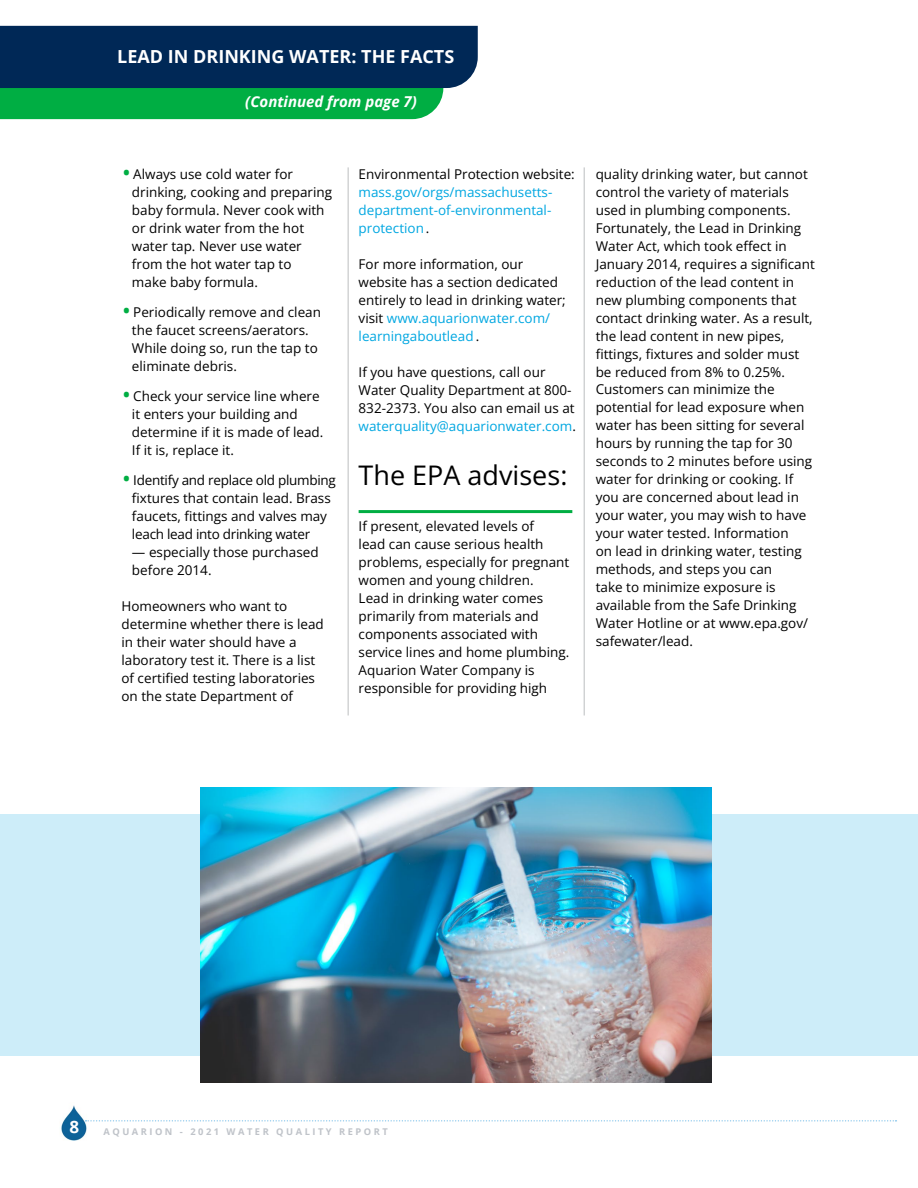
<style>
.page{position:relative;width:918px;height:1188px;background:#fff}
.page>*{position:absolute;margin:0;border:0;box-sizing:border-box;transform-origin:0 0}
.t1{font:27px "Open Sans";color:#000}
.t2{font:700 18px "Open Sans";color:#fff}
.t3{font:700 17.1px "Open Sans";color:#fff}
.t4{font:italic 700 15px "Open Sans";color:#fff}
.t5{font:13.5px/18px "Open Sans";color:#000}
.t6{font:13.5px/18px "Open Sans";letter-spacing:-.02em;color:#000}
.t7{font:13.5px/18px "Open Sans";color:#00a7e1;text-align:justify}
.t8{font:700 9.3px "Open Sans";letter-spacing:.27em;color:#bfc3c9}
.s1{font-weight:700;font-size:18px;color:#00ae43}
.s2{color:#000}
.s3{color:#00a7e1}
</style>
<div class="page">
<img style="left:61px;top:1105px;width:28px;height:35px">
<svg style="left:85px;top:1120px;width:811px;height:1px"></svg>
<hr style="left:359px;top:510px;width:213px;height:3px;background:#00ae43">
<svg style="left:0;top:26px;width:478px;height:93px;background:#085855"></svg>
<hr style="left:348px;top:167px;width:1px;height:548px;background:#bcbec0">
<hr style="left:584px;top:167px;width:1px;height:548px;background:#bcbec0">
<div style="left:0;top:814px;width:918px;height:241px;background:#cdedf9"></div>
<img style="left:200px;top:787px;width:512px;height:296px">
<h2 class="t2" style="left:117px;top:43px;width:339px">LEAD IN DRINKING WATER: THE FACTS</h2>
<p class="t4" style="left:245px;top:91px;width:173px">(Continued from page 7)</p>
<p class="t5" style="left:132px;top:164px;width:202px;text-indent:-9px"><span class="s1">•</span> Always use cold water for drinking, cooking and preparing baby formula. Never cook with or drink water from the hot water tap. Never use water from the hot water tap to<br>make baby formula.</p>
<p class="t5" style="left:132px;top:302px;width:191px;text-indent:-9px"><span class="s1">•</span> Periodically remove and clean the faucet screens/aerators.<br>While doing so, run the tap to eliminate debris.</p>
<p class="t5" style="left:132px;top:386px;width:193px;text-indent:-9px"><span class="s1">•</span> Check your service line where it enters your building and determine if it is made of lead.<br>If it is, replace it.</p>
<p class="t6" style="left:132px;top:470px;width:205px;text-indent:-9px"><span class="s1">•</span> Identify and replace old plumbing fixtures that contain lead. Brass faucets, fittings and valves may leach lead into drinking water</p>
<p class="t5" style="left:132px;top:542px;width:188px">— especially those purchased before 2014.</p>
<p class="t5" style="left:121px;top:596px;width:204px">Homeowners who want to determine whether there is lead in their water should have a laboratory test it. There is a list of certified testing laboratories on the state Department of</p>
<p class="t5" style="left:359px;top:164px;width:218px">Environmental Protection website:</p>
<p class="t7" style="left:359px;top:182px;width:195px">mass.gov/orgs/massachusetts&shy;department-of-environmental&shy;protection <span class="s2">.</span></p>
<p class="t5" style="left:359px;top:254px;width:209px">For more information, our website has a section dedicated entirely to lead in drinking water; visit <span class="s3">www.aquarionwater.com/ learningaboutlead</span> .</p>
<p class="t5" style="left:359px;top:362px;width:219px">If you have questions, call our Water Quality Department at 800- 832-2373. You also can email us at <span class="s3">waterquality@aquarionwater.com</span>.</p>
<h1 class="t1" style="left:359px;top:456px;width:210px">The EPA advises:</h1>
<p class="t5" style="left:359px;top:517px;width:212px">If present, elevated levels of<br>lead can cause serious health problems, especially for pregnant women and young children.<br>Lead in drinking water comes primarily from materials and components associated with service lines and home plumbing.<br>Aquarion Water Company is responsible for providing high</p>
<p class="t5" style="left:596px;top:164px;width:221px">quality drinking water, but cannot control the variety of materials used in plumbing components.<br>Fortunately, the Lead in Drinking<br>Water Act, which took effect in<br>January 2014, requires a significant reduction of the lead content in new plumbing components that contact drinking water. As a result, the lead content in new pipes, fittings, fixtures and solder must be reduced from 8% to 0.25%.<br>Customers can minimize the potential for lead exposure when water has been sitting for several hours by running the tap for 30 seconds to 2 minutes before using water for drinking or cooking. If you are concerned about lead in your water, you may wish to have your water tested. Information<br>on lead in drinking water, testing methods, and steps you can<br>take to minimize exposure is available from the Safe Drinking<br>Water Hotline or at www.epa.gov/ safewater/lead.</p>
<p class="t3" style="left:69px;top:1115px;width:11px">8</p>
<p class="t8" style="left:104px;top:1125px;width:286px">AQUARION - 2021 WATER QUALITY REPORT</p>
</div>
